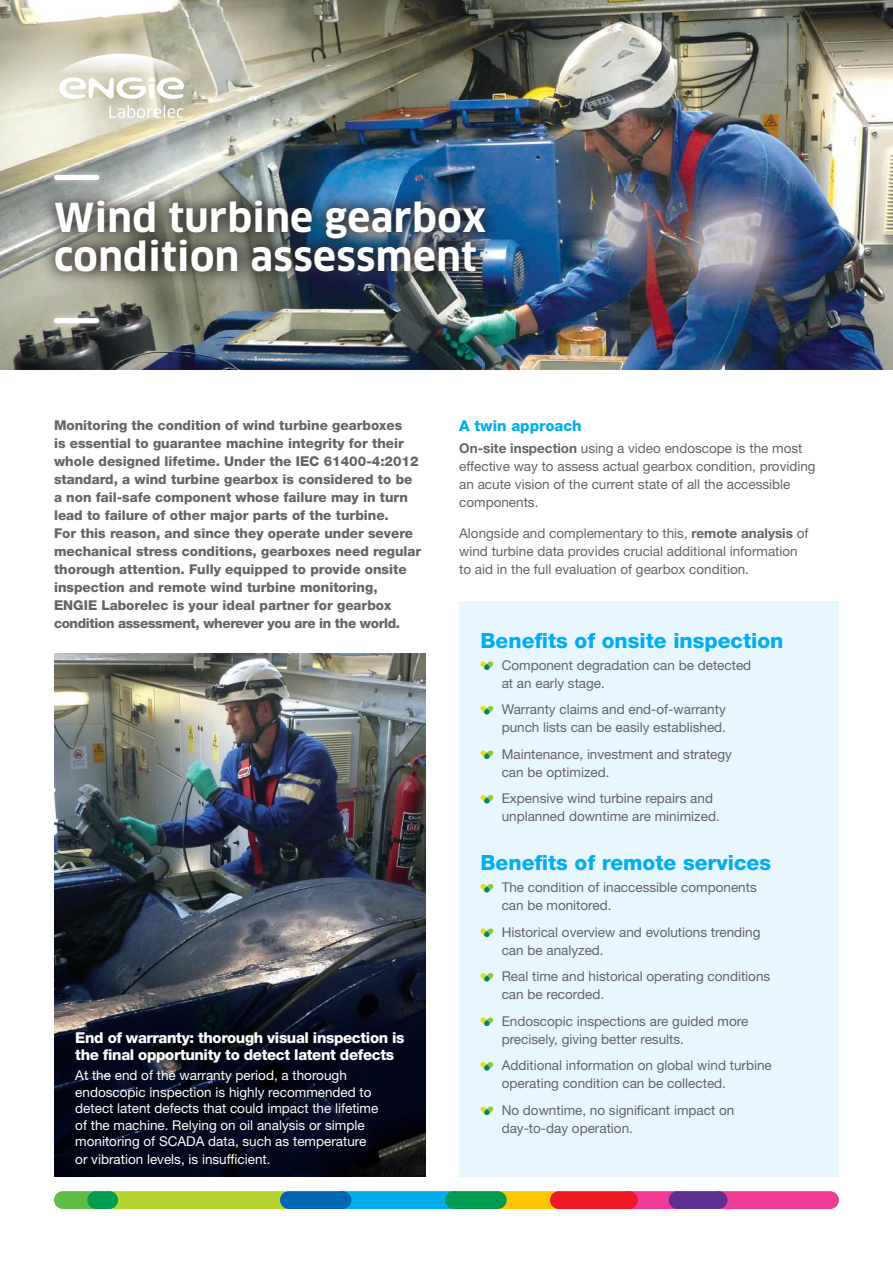
<style>
.page{position:relative;width:893px;height:1263px;background:#fff}
.page>*{position:absolute;margin:0;border:0;box-sizing:border-box;transform-origin:0 0}
.t1{font:700 39px/39px "Clan OT";letter-spacing:.01em;color:#fff}
.t2{font:800 21px "Helvetica Neue";color:#00aeef}
.t3{font:800 15px/16.5px "Helvetica Neue";letter-spacing:-.025em;color:#fff}
.t4{font:800 15px "Helvetica Neue";color:#00aeef}
.t5{font:13.5px/18px "Helvetica Neue LT Std";color:#656365}
.t6{font:800 13.5px/18px "Helvetica Neue";color:#656365}
.t7{font:13.5px/16.5px "Helvetica Neue LT Std";color:#fff}
.s1{font-weight:700}
</style>
<div class="page">
<img style="left:54px;top:654px;width:372px;height:523px">
<img style="left:0;top:0;width:893px;height:369px">
<div style="left:710px;top:1191px;width:129px;height:18px;background:#f13b96;border-radius:9px"></div>
<div style="left:620px;top:1191px;width:66px;height:18px;background:#f13b96;border-radius:9px"></div>
<div style="left:489px;top:1191px;width:79px;height:18px;background:#ffc500;border-radius:9px"></div>
<div style="left:550px;top:1191px;width:88px;height:18px;background:#ef1923;border-radius:9px"></div>
<div style="left:334px;top:1191px;width:129px;height:18px;background:#00aeef;border-radius:9px"></div>
<div style="left:100px;top:1191px;width:198px;height:18px;background:#b6d530;border-radius:9px"></div>
<div style="left:54px;top:1191px;width:51px;height:18px;background:#60be44;border-radius:9px"></div>
<div style="left:445px;top:1191px;width:62px;height:18px;background:#009b4e;border-radius:9px"></div>
<div style="left:280px;top:1191px;width:71px;height:18px;background:#0065b3;border-radius:9px"></div>
<div style="left:87px;top:1191px;width:31px;height:18px;background:#009b4e;border-radius:9px"></div>
<div style="left:669px;top:1191px;width:58px;height:18px;background:#5f2e91;border-radius:9px"></div>
<div style="left:40px;top:185px;width:460px;height:102px;background:#241f1f;opacity:.75"></div>
<div style="left:47px;top:310px;width:59px;height:21px;background:#fff;opacity:.75"></div>
<div style="left:54px;top:318px;width:45px;height:5px;background:#fff;border-radius:3px"></div>
<div style="left:459px;top:601px;width:380px;height:576px;background:#e8f6fe"></div>
<svg style="left:55px;top:54px;width:133px;height:64px"></svg>
<svg style="left:480px;top:661px;width:13px;height:9px"></svg>
<svg style="left:480px;top:706px;width:13px;height:9px"></svg>
<svg style="left:480px;top:750px;width:13px;height:9px"></svg>
<svg style="left:480px;top:795px;width:13px;height:9px"></svg>
<svg style="left:480px;top:884px;width:13px;height:9px"></svg>
<svg style="left:480px;top:928px;width:13px;height:9px"></svg>
<svg style="left:480px;top:973px;width:13px;height:9px"></svg>
<svg style="left:480px;top:1017px;width:13px;height:9px"></svg>
<svg style="left:480px;top:1062px;width:13px;height:9px"></svg>
<svg style="left:480px;top:1106px;width:13px;height:9px"></svg>
<div style="left:47px;top:167px;width:59px;height:21px;background:#fff;opacity:.75"></div>
<div style="left:54px;top:175px;width:45px;height:5px;background:#fff;border-radius:3px"></div>
<h1 class="t1" style="left:54px;top:199px;width:434px">Wind turbine gearbox condition assessment</h1>
<p class="t6" style="left:54px;top:416px;width:369px">Monitoring the condition of wind turbine gearboxes<br>is essential to guarantee machine integrity for their whole designed lifetime. Under the IEC 61400-4:2012 standard, a wind turbine gearbox is considered to be a non fail-safe component whose failure may in turn lead to failure of other major parts of the turbine.<br>For this reason, and since they operate under severe mechanical stress conditions, gearboxes need regular thorough attention. Fully equipped to provide onsite inspection and remote wind turbine monitoring, ENGIE Laborelec is your ideal partner for gearbox condition assessment, wherever you are in the world.</p>
<p class="t3" style="left:75px;top:1029px;width:331px">End of warranty: thorough visual inspection is the final opportunity to detect latent defects</p>
<p class="t7" style="left:75px;top:1067px;width:305px">At the end of the warranty period, a thorough endoscopic inspection is highly recommended to detect latent defects that could impact the lifetime of the machine. Relying on oil analysis or simple monitoring of SCADA data, such as temperature</p>
<p class="t7" style="left:75px;top:1151px;width:197px">or vibration levels, is insufficient.</p>
<p class="t4" style="left:459px;top:417px;width:124px">A twin approach</p>
<p class="t5" style="left:459px;top:439px;width:358px"><span class="s1">On-site inspection</span> using a video endoscope is the most effective way to assess actual gearbox condition, providing an acute vision of the current state of all the accessible components.</p>
<p class="t5" style="left:459px;top:524px;width:351px">Alongside and complementary to this, <span class="s1">remote analysis</span> of wind turbine data provides crucial additional information to aid in the full evaluation of gearbox condition.</p>
<h2 class="t2" style="left:480px;top:628px;width:304px">Benefits of onsite inspection</h2>
<p class="t5" style="left:502px;top:656px;width:251px">Component degradation can be detected at an early stage.</p>
<p class="t5" style="left:502px;top:700px;width:226px">Warranty claims and end-of-warranty punch lists can be easily established.</p>
<p class="t5" style="left:502px;top:745px;width:232px">Maintenance, investment and strategy can be optimized.</p>
<p class="t5" style="left:502px;top:789px;width:220px">Expensive wind turbine repairs and unplanned downtime are minimized.</p>
<h2 class="t2" style="left:480px;top:850px;width:292px">Benefits of remote services</h2>
<p class="t5" style="left:502px;top:878px;width:257px">The condition of inaccessible components can be monitored.</p>
<p class="t5" style="left:502px;top:923px;width:260px">Historical overview and evolutions trending can be analyzed.</p>
<p class="t5" style="left:502px;top:967px;width:270px">Real time and historical operating conditions can be recorded.</p>
<p class="t5" style="left:502px;top:1012px;width:248px">Endoscopic inspections are guided more precisely, giving better results.</p>
<p class="t5" style="left:502px;top:1056px;width:272px">Additional information on global wind turbine operating condition can be collected.</p>
<p class="t5" style="left:502px;top:1101px;width:234px">No downtime, no significant impact on day-to-day operation.</p>
</div>
